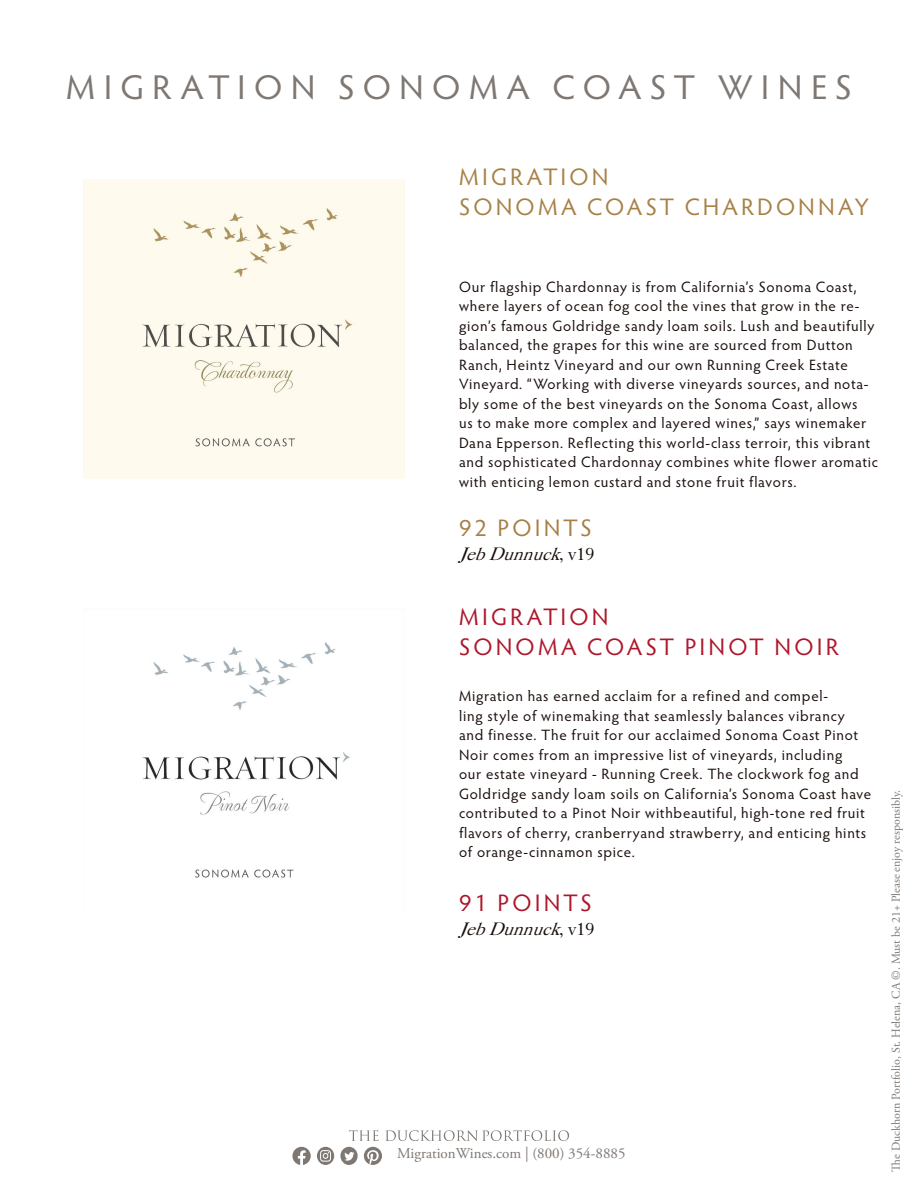
<style>
.page{position:relative;width:918px;height:1188px;background:#fff}
.page>*{position:absolute;margin:0;border:0;box-sizing:border-box;transform-origin:0 0}
.Subtitles{font:34.5px "Hypatia Sans Pro";letter-spacing:.235em;color:#7e7772}
.t1{font:24px "Hypatia Sans Pro";letter-spacing:.13em;color:#ae172b}
.t2{font:24px/30px "Hypatia Sans Pro";letter-spacing:.13em;color:#a78146}
.t3{font:24px "Hypatia Sans Pro";letter-spacing:.125em;color:#a68045}
.Table_Headers{font:italic 18px "Caslon 540 BT";color:#1a0e0b}
.Table_Headers-2{font:15px/19.5px "Hypatia Sans Pro";letter-spacing:.05em;color:#1a0e0b}
.t4{font:15px "Adobe Garamond Pro";color:#7e7772}
.t5{font:12px "Adobe Garamond Pro";color:#7e7772}
.s1{font-style:normal}
</style>
<div class="page">
<img style="left:142px;top:642px;width:208px;height:236px">
<div style="left:84px;top:179px;width:320px;height:300px;background:#fefaee"></div>
<svg style="left:292px;top:1147px;width:19px;height:18px"></svg>
<svg style="left:364px;top:1147px;width:18px;height:18px"></svg>
<div style="left:340px;top:1147px;width:18px;height:18px;background:#7e7772;border-radius:50%"></div>
<svg style="left:344px;top:1152px;width:10px;height:9px"></svg>
<div style="left:317px;top:1147px;width:17px;height:18px;background:#7e7772;border-radius:50%"></div>
<svg style="left:320px;top:1150px;width:11px;height:12px"></svg>
<svg style="left:349px;top:1130px;width:220px;height:11px"></svg>
<p class="Subtitles" style="left:66px;top:64px;width:787px">MIGRATION SONOMA COAST WINES</p>
<p class="t2" style="left:459px;top:161px;width:411px">MIGRATION<br>SONOMA COAST CHARDONNAY</p>
<p class="Table_Headers-2" style="left:459px;top:276px;width:421px">Our flagship Chardonnay is from California’s Sonoma Coast, where layers of ocean fog cool the vines that grow in the re&shy;gion’s famous Goldridge sandy loam soils. Lush and beautifully balanced, the grapes for this wine are sourced from Dutton Ranch, Heintz Vineyard and our own Running Creek Estate Vineyard. “Working with diverse vineyards sources, and nota&shy;bly some of the best vineyards on the Sonoma Coast, allows<br>us to make more complex and layered wines,” says winemaker Dana Epperson. Reflecting this world-class terroir, this vibrant and sophisticated Chardonnay combines white flower aromatic with enticing lemon custard and stone fruit flavors.</p>
<p class="t3" style="left:459px;top:512px;width:134px">92 POINTS</p>
<p class="Table_Headers" style="left:459px;top:543px;width:137px">JebDunnuck<span class="s1">, v 1 9</span></p>
<p class="t1" style="left:459px;top:601px;width:151px">MIGRATION</p>
<p class="t1" style="left:459px;top:631px;width:381px">SONOMA COAST PINOT NOIR</p>
<p class="Table_Headers-2" style="left:459px;top:686px;width:414px">Migration has earned acclaim for a refined and compel-<br>ling style of winemaking that seamlessly balances vibrancy and finesse. The fruit for our acclaimed Sonoma Coast Pinot Noir comes from an impressive list of vineyards, including<br>our estate vineyard - Running Creek. The clockwork fog and Goldridge sandy loam soils on California’s Sonoma Coast have contributed to a Pinot Noir withbeautiful, high-tone red fruit flavors of cherry, cranberryand strawberry, and enticing hints of orange-cinnamon spice.</p>
<p class="t1" style="left:459px;top:887px;width:134px">91 POINTS</p>
<p class="Table_Headers" style="left:459px;top:918px;width:137px">JebDunnuck<span class="s1">, v 1 9</span></p>
<p class="t4" style="left:397px;top:1145px;width:230px">MigrationWines.com | (800) 354-8885</p>
<p class="t5" style="left:889px;top:1172px;width:383px;rotate:-90deg">The Duckhorn Portfolio, St. Helena, CA ©. Must be 21+ Please enjoy responsibly.</p>
</div>
